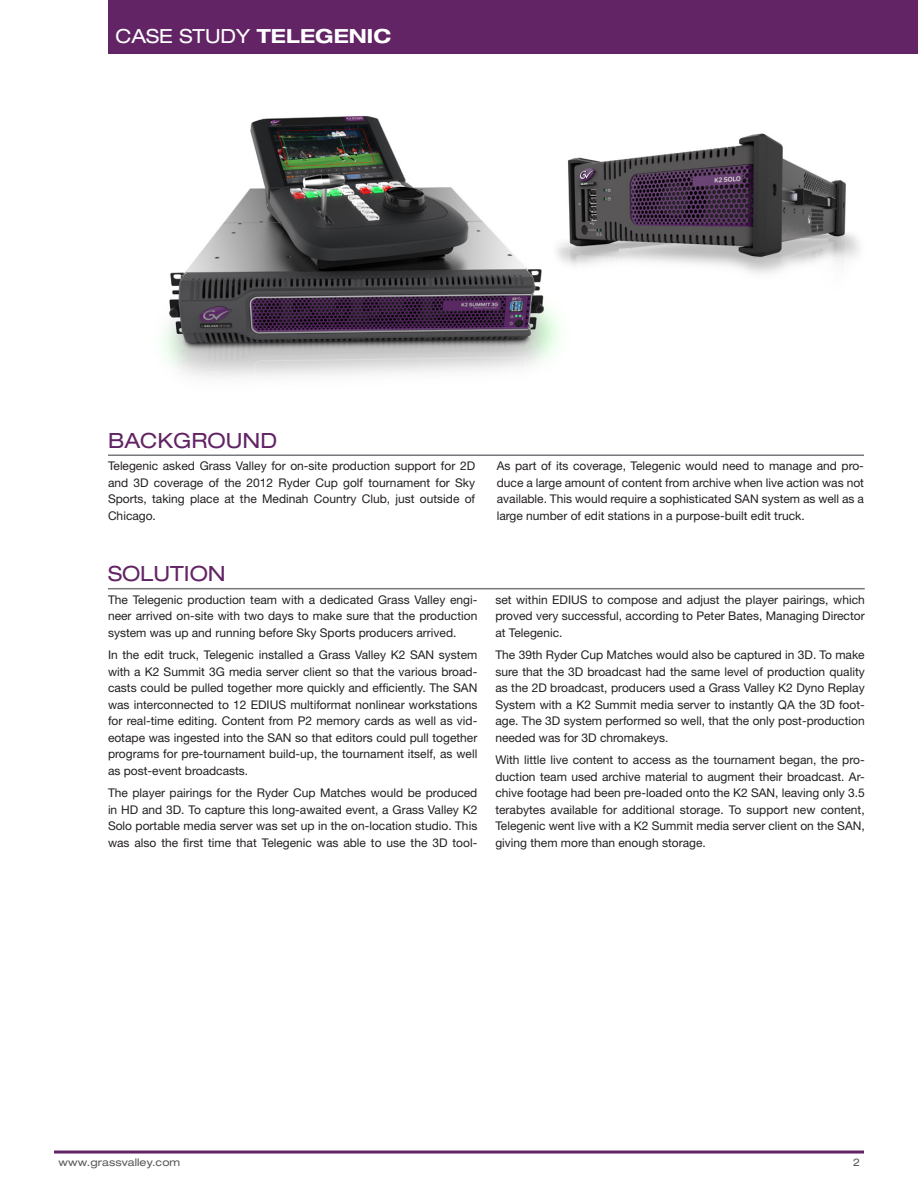
<style>
.page{position:relative;width:918px;height:1188px;background:#fff}
.page>*{position:absolute;margin:0;border:0;box-sizing:border-box;transform-origin:0 0}
._2014_Section_Head{font:expanded 21px "Helvetica Neue";color:#622465}
.t1{font:expanded 19.5px "Helvetica Neue";color:#fff}
._2014_Collaterals_Te{font:12px/16.5px "Helvetica Neue";color:#231f20;text-align:justify}
.t2{font:expanded 10.5px "Helvetica Neue";letter-spacing:.01em;color:#57585a}
.s1{font-weight:700}
</style>
<div class="page">
<div style="left:108px;top:0;width:810px;height:54px;background:#622465"></div>
<hr style="left:54px;top:1151px;width:810px;height:3px;background:#622465">
<hr style="left:108px;top:454px;width:756px;height:2px;background:#76787b">
<img style="left:163px;top:115px;width:396px;height:263px">
<hr style="left:108px;top:588px;width:757px;height:1px;background:#76787b">
<img style="left:549px;top:115px;width:311px;height:184px">
<h2 class="t1" style="left:116px;top:24px;width:277px">CASE STUDY <span class="s1">TELEGENIC</span></h2>
<p class="_2014_Section_Head" style="left:108px;top:428px;width:171px">BACKGROUND</p>
<p class="_2014_Collaterals_Te" style="left:108px;top:458px;width:369px">Telegenic asked Grass Valley for on-site production support for 2D and 3D coverage of the 2012 Ryder Cup golf tournament for Sky Sports, taking place at the Medinah Country Club, just outside of Chicago.</p>
<p class="_2014_Collaterals_Te" style="left:497px;top:458px;width:369px">As part of its coverage, Telegenic would need to manage and pro&shy;duce a large amount of content from archive when live action was not available. This would require a sophisticated SAN system as well as a large number of edit stations in a purpose-built edit truck.</p>
<p class="_2014_Section_Head" style="left:108px;top:561px;width:119px">SOLUTION</p>
<p class="_2014_Collaterals_Te" style="left:108px;top:591px;width:371px">The Telegenic production team with a dedicated Grass Valley engi&shy;neer arrived on-site with two days to make sure that the production system was up and running before Sky Sports producers arrived.</p>
<p class="_2014_Collaterals_Te" style="left:108px;top:647px;width:371px">In the edit truck, Telegenic installed a Grass Valley K2 SAN system with a K2 Summit 3G media server client so that the various broad&shy;casts could be pulled together more quickly and efficiently. The SAN was interconnected to 12 EDIUS multiformat nonlinear workstations for real-time editing. Content from P2 memory cards as well as vid&shy;eotape was ingested into the SAN so that editors could pull together programs for pre-tournament build-up, the tournament itself, as well as post-event broadcasts.</p>
<p class="_2014_Collaterals_Te" style="left:108px;top:785px;width:371px">The player pairings for the Ryder Cup Matches would be produced in HD and 3D. To capture this long-awaited event, a Grass Valley K2<br>Solo portable media server was set up in the on-location studio. This was also the first time that Telegenic was able to use the 3D tool-</p>
<p class="_2014_Collaterals_Te" style="left:495px;top:591px;width:371px">set within EDIUS to compose and adjust the player pairings, which proved very successful, according to Peter Bates, Managing Director at Telegenic.</p>
<p class="_2014_Collaterals_Te" style="left:495px;top:647px;width:371px">The 39th Ryder Cup Matches would also be captured in 3D. To make sure that the 3D broadcast had the same level of production quality as the 2D broadcast, producers used a Grass Valley K2 Dyno Replay System with a K2 Summit media server to instantly QA the 3D foot&shy;age. The 3D system performed so well, that the only post-production needed was for 3D chromakeys.</p>
<p class="_2014_Collaterals_Te" style="left:495px;top:752px;width:371px">With little live content to access as the tournament began, the pro&shy;duction team used archive material to augment their broadcast. Ar&shy;chive footage had been pre-loaded onto the K2 SAN, leaving only 3.5 terabytes available for additional storage. To support new content, Telegenic went live with a K2 Summit media server client on the SAN, giving them more than enough storage.</p>
<p class="t2" style="left:58px;top:1156px;width:123px">www.grassvalley.com</p>
<p class="t2" style="left:853px;top:1156px;width:9px">2</p>
</div>
